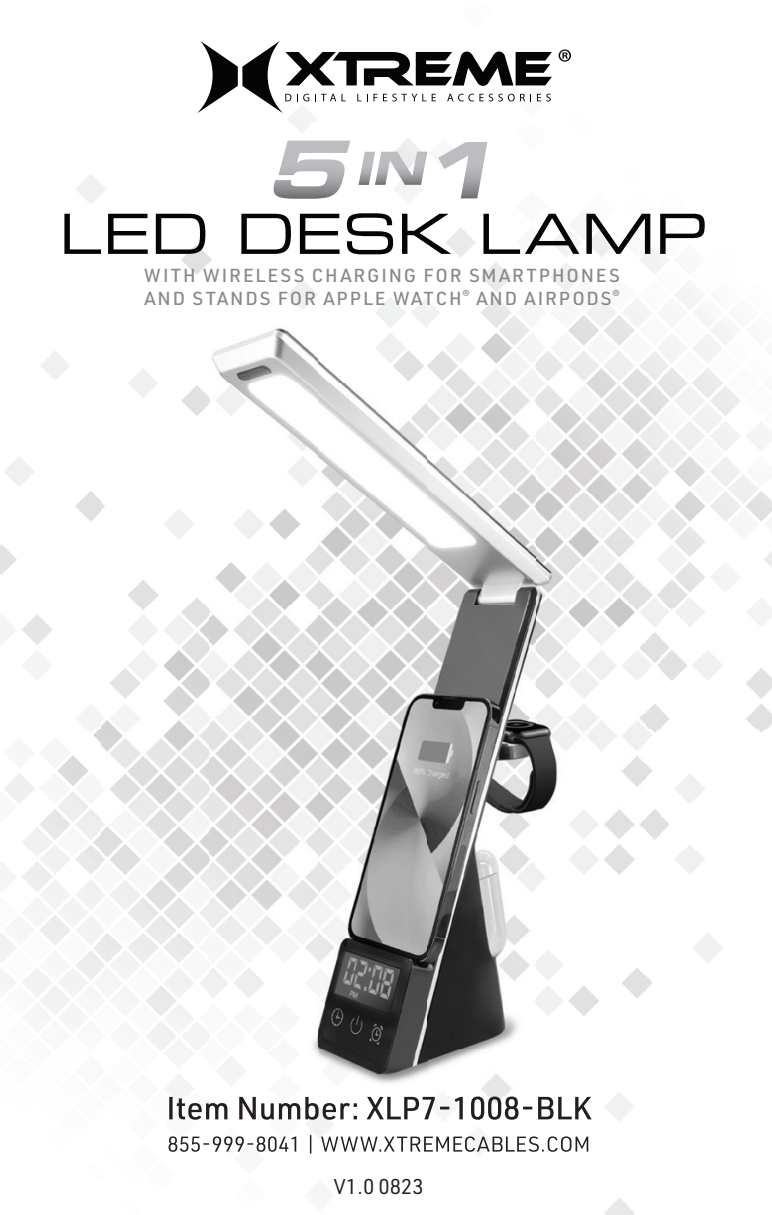
<style>
.page{position:relative;width:772px;height:1215px;background:#fff}
.page>*{position:absolute;margin:0;border:0;box-sizing:border-box;transform-origin:0 0}
.t1{font:55.3px "Eurostile LT Std Ex 2";letter-spacing:.005em;color:#050504}
.t2{font:21px "URWDIN";color:#231f20}
.t3{font:500 18.55px/22.1px "URWDIN";letter-spacing:.1em;color:#87898c}
</style>
<div class="page">
<img style="left:76px;top:113px;width:540px;height:132px">
<img style="left:181px;top:245px;width:325px;height:27px">
<img style="left:0;top:366px;width:101px;height:655px">
<img style="left:645px;top:366px;width:127px;height:625px">
<img style="left:604px;top:1198px;width:31px;height:16px">
<svg style="left:197px;top:41px;width:355px;height:72px"></svg>
<svg style="left:558px;top:49px;width:13px;height:13px"></svg>
<img style="left:101px;top:272px;width:544px;height:882px">
<img style="left:169px;top:1096px;width:191px;height:23px">
<img style="left:366px;top:1096px;width:225px;height:23px">
<img style="left:168px;top:1134px;width:420px;height:19px">
<svg style="left:271px;top:140px;width:79px;height:59px"></svg>
<svg style="left:438px;top:142px;width:49px;height:56px"></svg>
<svg style="left:358px;top:152px;width:69px;height:33px"></svg>
<h1 class="t1" style="left:59px;top:196px;width:649px">LED DESK LAMP</h1>
<p class="t3" style="left:144px;top:264px;width:477px">WITH WIRELESS CHARGING FOR SMARTPHONES<br>AND STANDS FOR APPLE WATCH<sup>®</sup> AND AIRPODS<sup>®</sup></p>
<p class="t2" style="left:334px;top:1171px;width:92px">V1.0 0823</p>
</div>
